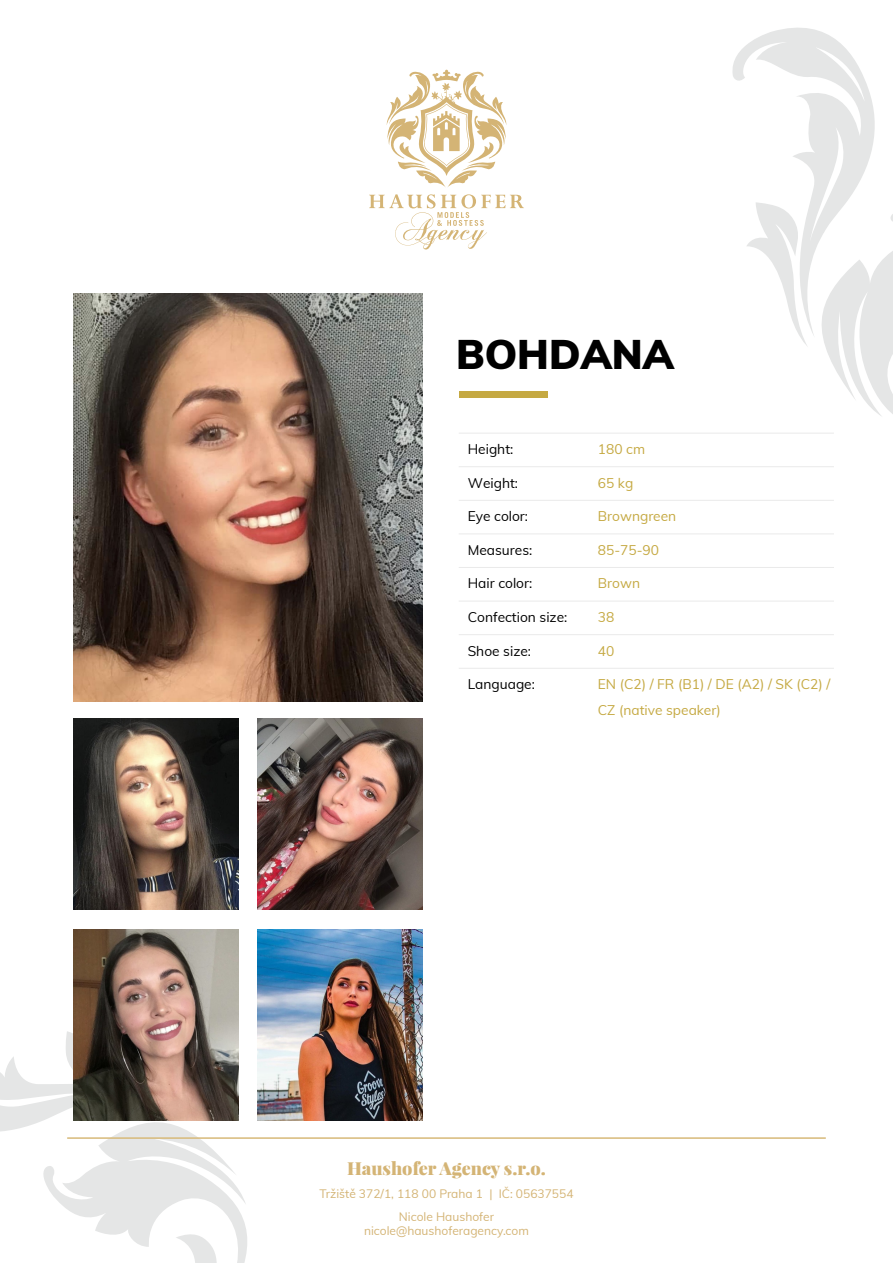
<style>
.page{position:relative;width:893px;height:1263px;background:#fff}
.page>*{position:absolute;margin:0;border:0;box-sizing:border-box;transform-origin:0 0}
.t1{font:900 40.5px "Muli";color:#000}
.t2{font:900 18px "Playfair Display";color:#d4b475}
.t3{font:13.8px/25.5px "Muli";color:#c5a942}
.t4{font:13.8px "Muli";color:#000}
.t5{font:12px/23px "Muli";color:#d4b475;text-align:center}
</style>
<div class="page">
<svg style="left:386px;top:69px;width:121px;height:118px"></svg>
<svg style="left:369px;top:194px;width:155px;height:55px"></svg>
<svg style="left:732px;top:27px;width:161px;height:440px"></svg>
<svg style="left:0;top:968px;width:280px;height:295px"></svg>
<hr style="left:67px;top:1137px;width:759px;height:2px;background:#d7b979">
<div style="left:459px;top:391px;width:89px;height:7px;background:#c5a942"></div>
<hr style="left:459px;top:433px;width:374px;height:1px;background:#eaeaea">
<hr style="left:459px;top:466px;width:374px;height:1px;background:#eaeaea">
<hr style="left:459px;top:500px;width:374px;height:1px;background:#eaeaea">
<hr style="left:459px;top:533px;width:374px;height:1px;background:#eaeaea">
<hr style="left:459px;top:567px;width:374px;height:1px;background:#eaeaea">
<hr style="left:459px;top:601px;width:374px;height:1px;background:#eaeaea">
<hr style="left:459px;top:634px;width:374px;height:1px;background:#eaeaea">
<hr style="left:459px;top:668px;width:374px;height:1px;background:#eaeaea">
<img style="left:74px;top:293px;width:349px;height:409px">
<img style="left:74px;top:719px;width:165px;height:191px">
<img style="left:258px;top:719px;width:165px;height:191px">
<img style="left:74px;top:929px;width:165px;height:191px">
<img style="left:258px;top:929px;width:165px;height:191px">
<h1 class="t1" style="left:456px;top:329px;width:219px">BOHDANA</h1>
<p class="t4" style="left:468px;top:440px;width:47px">Height:</p>
<p class="t3" style="left:598px;top:436px;width:49px">180 cm</p>
<p class="t4" style="left:468px;top:474px;width:52px">Weight:</p>
<p class="t3" style="left:598px;top:470px;width:37px">65 kg</p>
<p class="t4" style="left:468px;top:507px;width:62px">Eye color:</p>
<p class="t3" style="left:598px;top:503px;width:80px">Browngreen</p>
<p class="t4" style="left:468px;top:541px;width:66px">Measures:</p>
<p class="t3" style="left:598px;top:537px;width:63px">85-75-90</p>
<p class="t4" style="left:468px;top:574px;width:66px">Hair color:</p>
<p class="t3" style="left:598px;top:570px;width:44px">Brown</p>
<p class="t4" style="left:468px;top:608px;width:101px">Confection size:</p>
<p class="t3" style="left:598px;top:604px;width:18px">38</p>
<p class="t4" style="left:468px;top:642px;width:65px">Shoe size:</p>
<p class="t3" style="left:598px;top:638px;width:18px">40</p>
<p class="t4" style="left:468px;top:675px;width:69px">Language:</p>
<p class="t3" style="left:598px;top:671px;width:234px">EN (C2) / FR (B1) / DE (A2) / SK (C2) /<br>CZ (native speaker)</p>
<h2 class="t2" style="left:347px;top:1156px;width:200px">Haushofer Agency s.r.o.</h2>
<p class="t5" style="left:319px;top:1181px;width:256px">Tržiště 372/1, 118 00 Praha 1 | IČ: 05637554<br>Nicole Haushofer</p>
<p class="t5" style="left:364px;top:1218px;width:166px">nicole@haushoferagency.com</p>
</div>
